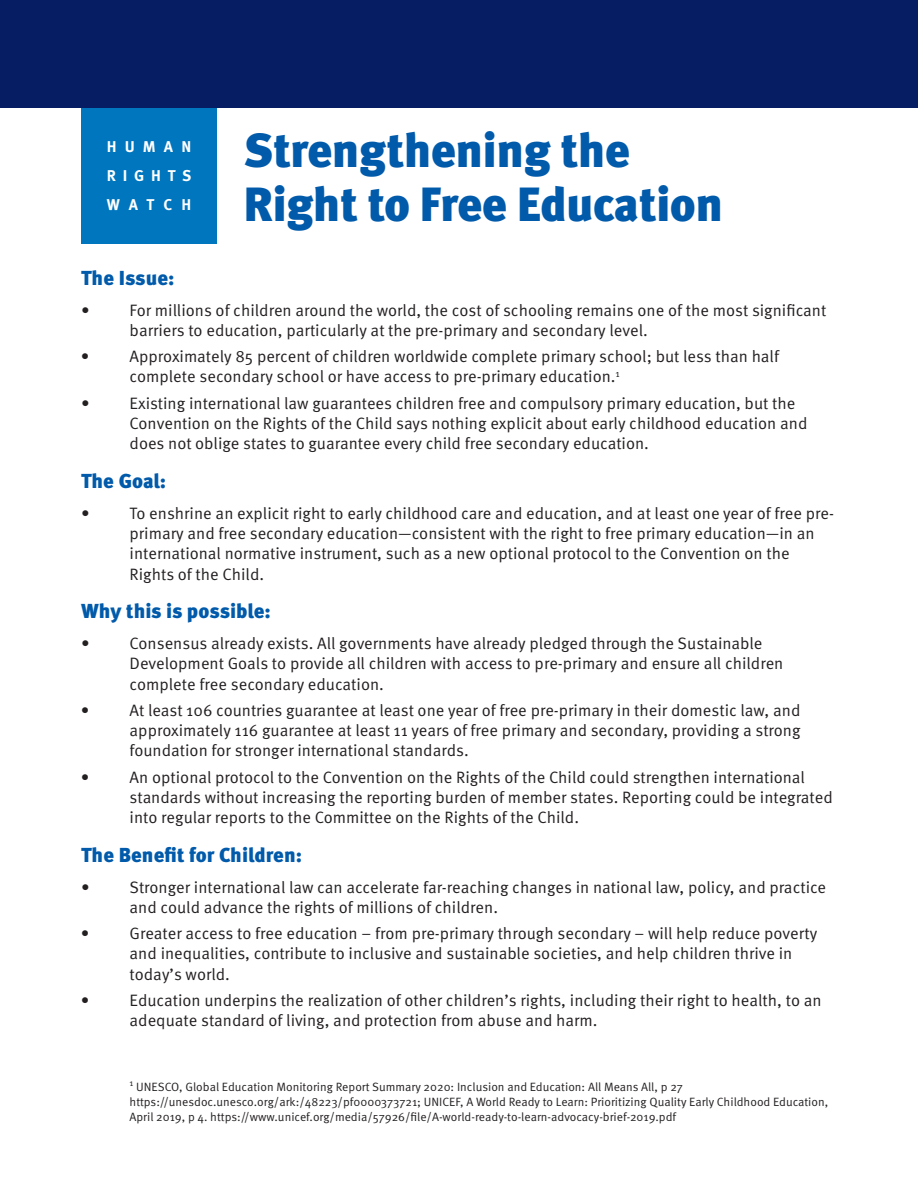
<style>
.page{position:relative;width:918px;height:1188px;background:#fff}
.page>*{position:absolute;margin:0;border:0;box-sizing:border-box;transform-origin:0 0}
.t1{font:900 48px/54px "Meta Pro";letter-spacing:-.015em;color:#015aaa}
.t2{font:900 20.25px "Meta Pro";color:#015aaa}
.t3{font:16.5px/20.2px "Meta Pro Norm";color:#231f20}
.t4{font:700 15.6px/28.5px "Meta Pro";letter-spacing:.525em;color:#fff;text-align:justify}
.t5{font:12px/15px "Meta Pro Norm";color:#231f20}
</style>
<div class="page">
<div style="left:0;top:0;width:918px;height:108px;background:#071d63"></div>
<div style="left:81px;top:108px;width:136px;height:136px;background:#0076be"></div>
<p class="t4" style="left:107px;top:133px;width:86px">HUMAN RIGHTS WATCH</p>
<h1 class="t1" style="left:244px;top:128px;width:481px">Strengthening the<br>Right to Free Education</h1>
<p class="t2" style="left:81px;top:271px;width:95px">The Issue:</p>
<p class="t3" style="left:81px;top:301px;width:10px">•</p>
<p class="t3" style="left:130px;top:301px;width:698px">For millions of children around the world, the cost of schooling remains one of the most significant barriers to education, particularly at the pre-primary and secondary level.</p>
<p class="t3" style="left:81px;top:348px;width:10px">•</p>
<p class="t3" style="left:130px;top:348px;width:651px">Approximately 85 percent of children worldwide complete primary school; but less than half complete secondary school or have access to pre-primary education.<sup>1</sup></p>
<p class="t3" style="left:81px;top:394px;width:10px">•</p>
<p class="t3" style="left:130px;top:394px;width:679px">Existing international law guarantees children free and compulsory primary education, but the<br>Convention on the Rights of the Child says nothing explicit about early childhood education and does not oblige states to guarantee every child free secondary education.</p>
<p class="t2" style="left:81px;top:474px;width:87px">The Goal:</p>
<p class="t3" style="left:81px;top:504px;width:10px">•</p>
<p class="t3" style="left:130px;top:504px;width:706px">To enshrine an explicit right to early childhood care and education, and at least one year of free pre&shy;primary and free secondary education—consistent with the right to free primary education—in an international normative instrument, such as a new optional protocol to the Convention on the Rights of the Child.</p>
<p class="t2" style="left:81px;top:604px;width:191px">Why this is possible:</p>
<p class="t3" style="left:81px;top:634px;width:10px">•</p>
<p class="t3" style="left:130px;top:634px;width:655px">Consensus already exists. All governments have already pledged through the Sustainable<br>Development Goals to provide all children with access to pre-primary and ensure all children complete free secondary education.</p>
<p class="t3" style="left:81px;top:701px;width:10px">•</p>
<p class="t3" style="left:130px;top:701px;width:672px;text-align:justify">At least 106 countries guarantee at least one year of free pre-primary in their domestic law, and approximately 116 guarantee at least 11 years of free primary and secondary, providing a strong foundation for stronger international standards.</p>
<p class="t3" style="left:81px;top:768px;width:10px">•</p>
<p class="t3" style="left:130px;top:768px;width:705px">An optional protocol to the Convention on the Rights of the Child could strengthen international standards without increasing the reporting burden of member states. Reporting could be integrated into regular reports to the Committee on the Rights of the Child.</p>
<p class="t2" style="left:81px;top:848px;width:223px">The Benefit for Children:</p>
<p class="t3" style="left:81px;top:878px;width:10px">•</p>
<p class="t3" style="left:130px;top:878px;width:698px">Stronger international law can accelerate far-reaching changes in national law, policy, and practice and could advance the rights of millions of children.</p>
<p class="t3" style="left:81px;top:925px;width:10px">•</p>
<p class="t3" style="left:130px;top:925px;width:689px">Greater access to free education – from pre-primary through secondary – will help reduce poverty and inequalities, contribute to inclusive and sustainable societies, and help children thrive in today’s world.</p>
<p class="t3" style="left:81px;top:991px;width:10px">•</p>
<p class="t3" style="left:130px;top:991px;width:694px">Education underpins the realization of other children’s rights, including their right to health, to an adequate standard of living, and protection from abuse and harm.</p>
<p class="t5" style="left:130px;top:1081px;width:700px"><sup>1</sup> UNESCO, Global Education Monitoring Report Summary 2020: Inclusion and Education: All Means All, p 27 https://unesdoc.unesco.org/ark:/48223/pf0000373721; UNICEF, A World Ready to Learn: Prioritizing Quality Early Childhood Education,<br>April 2019, p 4. https://www.unicef.org/media/57926/file/A-world-ready-to-learn-advocacy-brief-2019.pdf</p>
</div>
